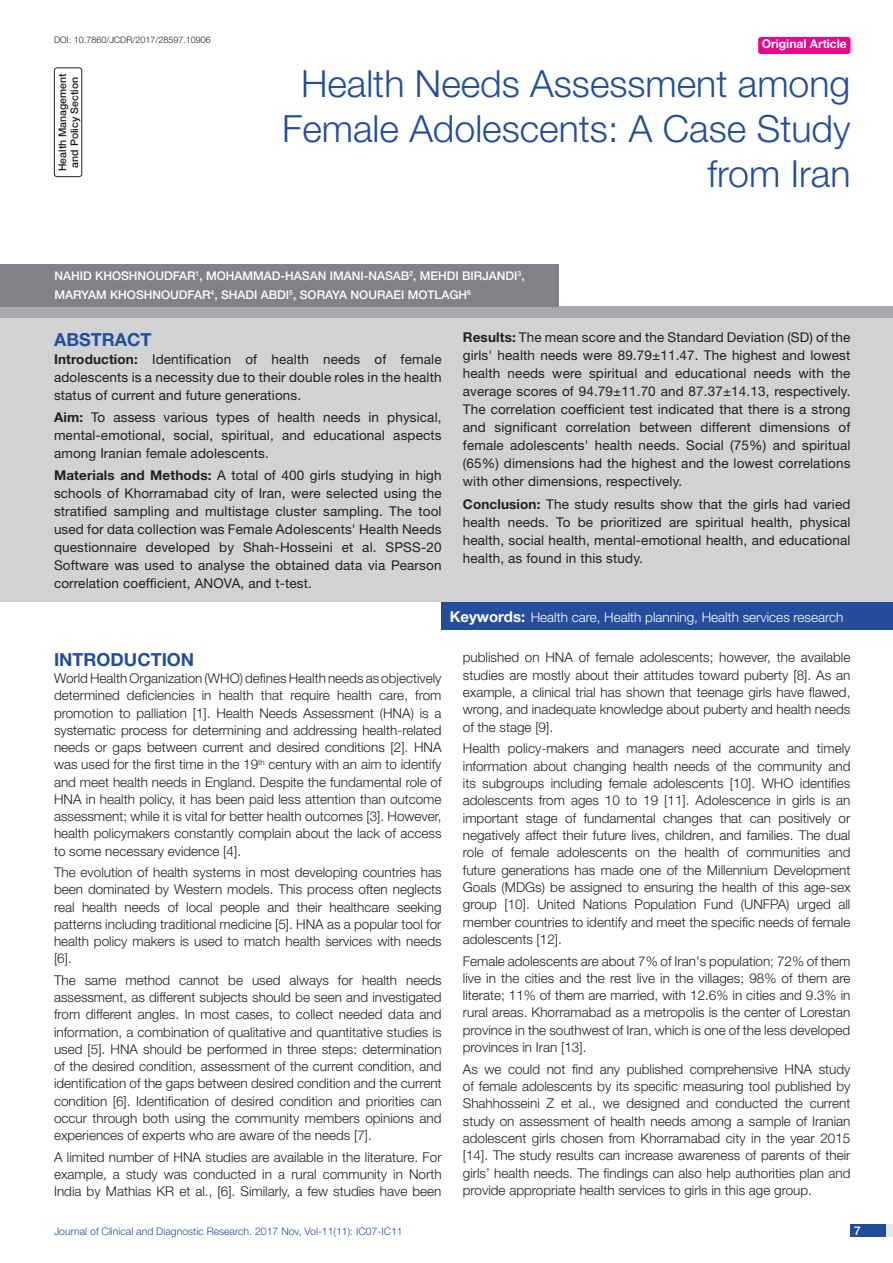
<style>
.page{position:relative;width:893px;height:1263px;background:#fff}
.page>*{position:absolute;margin:0;border:0;box-sizing:border-box;transform-origin:0 0}
.t1{font:300 37.5px/45px "Helvetica Neue";color:#244e9b;text-align:right}
.Heading{font:700 18px "Helvetica Neue";color:#244e9b}
.Abstract_head{font:700 18px "Helvetica Neue";color:#244e9b}
.Body_text{font:300 13.5px/17.2px "Helvetica Neue";color:#231f20;text-align:justify}
.Abstract_Text{font:13.5px/18px "Helvetica Neue";letter-spacing:.01em;color:#231f20;text-align:justify}
.Key_words{font:300 13.5px "Helvetica Neue";color:#fff}
.Author{font:500 12px "Helvetica Neue";color:#fff}
.t2{font:700 12px "Helvetica Neue";color:#fff}
.t3{font:300 10.5px "Helvetica Neue";color:#244e9b}
.section{font:500 10.5px/12px "Helvetica Neue";color:#231f20;text-align:center}
.DOI{font:300 9px "Helvetica Neue";color:#231f20}
.s1{font-weight:700}
.s2{font-weight:700;font-size:15px}
</style>
<div class="page">
<div style="left:850px;top:1224px;width:43px;height:13px;background:#e6e7e9"></div>
<div style="left:850px;top:1224px;width:35px;height:13px;background:#214c99"></div>
<div style="left:758px;top:37px;width:92px;height:17px;background:#ed028c;border-radius:3px"></div>
<div style="left:54px;top:68px;width:28px;height:109px;border:1px solid #231f20;border-radius:3px"></div>
<div style="left:0;top:306px;width:893px;height:12px;background:#a8a9ad"></div>
<div style="left:0;top:264px;width:558px;height:42px;background:#808285"></div>
<div style="left:0;top:318px;width:893px;height:284px;background:#d1d2d4"></div>
<div style="left:442px;top:602px;width:451px;height:28px;background:#244e9b"></div>
<p class="DOI" style="left:54px;top:35px;width:158px">DOI: 10.7860/JCDR/2017/28597.10906</p>
<p class="t2" style="left:762px;top:37px;width:87px">Original Article</p>
<p class="section" style="left:56px;top:171px;width:99px;rotate:-90deg">HEALTH MANAGEMENT<br>AND POLICY SECTION</p>
<p class="t1" style="left:282px;top:60px;width:570px">Health Needs Assessment among<br>Female Adolescents: A Case Study from Iran</p>
<p class="Author" style="left:54px;top:269px;width:76px">NAHID KHOSHN</p>
<p class="Author" style="left:146px;top:269px;width:380px">OUDFAR<sup>1</sup>, MOHAMMAD-HASAN IMANI-NASAB<sup>2</sup>, MEHDI BIRJANDI<sup>3</sup>,</p>
<p class="Author" style="left:54px;top:287px;width:91px">MARYAM KHOSHN</p>
<p class="Author" style="left:161px;top:287px;width:311px">OUDFAR<sup>4</sup>, SHADI ABDI<sup>5</sup>, SORAYA NOURAEI MOTLAGH <sup>6</sup></p>
<p class="Abstract_head" style="left:54px;top:328px;width:98px">ABSTRACT</p>
<p class="Abstract_Text" style="left:54px;top:350px;width:389px"><span class="s1">Introduction:</span> Identification of health needs of female adolescents is a necessity due to their double roles in the health status of current and future generations.</p>
<p class="Abstract_Text" style="left:54px;top:408px;width:389px"><span class="s1">Aim:</span> To assess various types of health needs in physical, mental-emotional, social, spiritual, and educational aspects among Iranian female adolescents.</p>
<p class="Abstract_Text" style="left:54px;top:466px;width:389px"><span class="s1">Materials and Methods:</span> A total of 400 girls studying in high schools of Khorramabad city of Iran, were selected using the stratified sampling and multistage cluster sampling. The tool used for data collection was Female Adolescents' Health Needs questionnaire developed by Shah-Hosseini et al. SPSS-20<br>Software was used to analyse the obtained data via Pearson correlation coefficient, ANOVA, and t-test.</p>
<p class="Abstract_Text" style="left:463px;top:328px;width:389px"><span class="s1">Results:</span> The mean score and the Standard Deviation (SD) of the girls' health needs were 89.79±11.47. The highest and lowest health needs were spiritual and educational needs with the average scores of 94.79±11.70 and 87.37±14.13, respectively.<br>The correlation coefficient test indicated that there is a strong and significant correlation between different dimensions of female adolescents' health needs. Social (75%) and spiritual (65%) dimensions had the highest and the lowest correlations with other dimensions, respectively.</p>
<p class="Abstract_Text" style="left:463px;top:495px;width:389px"><span class="s1">Conclusion:</span> The study results show that the girls had varied health needs. To be prioritized are spiritual health, physical health, social health, mental-emotional health, and educational health, as found in this study.</p>
<p class="Key_words" style="left:450px;top:609px;width:395px"><span class="s2">Keywords:</span> Health care, Health planning, Health services research</p>
<p class="Heading" style="left:54px;top:648px;width:142px">Introduction</p>
<p class="Body_text" style="left:54px;top:669px;width:389px">World Health Organization (WHO) defines Health needs as objectively determined deficiencies in health that require health care, from promotion to palliation [1]. Health Needs Assessment (HNA) is a systematic process for determining and addressing health-related needs or gaps between current and desired conditions [2]. HNA was used for the first time in the 19<sup>th</sup> century with an aim to identify and meet health needs in England. Despite the fundamental role of HNA in health policy, it has been paid less attention than outcome assessment; while it is vital for better health outcomes [3]. However, health policymakers constantly complain about the lack of access to some necessary evidence [4].</p>
<p class="Body_text" style="left:54px;top:863px;width:389px">The evolution of health systems in most developing countries has been dominated by Western models. This process often neglects real health needs of local people and their healthcare seeking patterns including traditional medicine [5]. HNA as a popular tool for health policy makers is used to match health services with needs [6].</p>
<p class="Body_text" style="left:54px;top:971px;width:389px">The same method cannot be used always for health needs assessment, as different subjects should be seen and investigated from different angles. In most cases, to collect needed data and information, a combination of qualitative and quantitative studies is used [5]. HNA should be performed in three steps: determination of the desired condition, assessment of the current condition, and identification of the gaps between desired condition and the current condition [6]. Identification of desired condition and priorities can occur through both using the community members opinions and experiences of experts who are aware of the needs [7].</p>
<p class="Body_text" style="left:54px;top:1148px;width:389px">A limited number of HNA studies are available in the literature. For example, a study was conducted in a rural community in North India by Mathias KR et al., [6]. Similarly, a few studies have been</p>
<p class="Body_text" style="left:463px;top:649px;width:389px">published on HNA of female adolescents; however, the available studies are mostly about their attitudes toward puberty [8]. As an example, a clinical trial has shown that teenage girls have flawed, wrong, and inadequate knowledge about puberty and health needs of the stage [9].</p>
<p class="Body_text" style="left:463px;top:740px;width:389px">Health policy-makers and managers need accurate and timely information about changing health needs of the community and its subgroups including female adolescents [10]. WHO identifies adolescents from ages 10 to 19 [11]. Adolescence in girls is an important stage of fundamental changes that can positively or negatively affect their future lives, children, and families. The dual role of female adolescents on the health of communities and future generations has made one of the Millennium Development Goals (MDGs) be assigned to ensuring the health of this age-sex group [10]. United Nations Population Fund (UNFPA) urged all member countries to identify and meet the specific needs of female adolescents [12].</p>
<p class="Body_text" style="left:463px;top:952px;width:389px">Female adolescents are about 7% of Iran's population; 72% of them live in the cities and the rest live in the villages; 98% of them are literate; 11% of them are married, with 12.6% in cities and 9.3% in rural areas. Khorramabad as a metropolis is the center of Lorestan province in the southwest of Iran, which is one of the less developed provinces in Iran [13].</p>
<p class="Body_text" style="left:463px;top:1060px;width:389px">As we could not find any published comprehensive HNA study of female adolescents by its specific measuring tool published by Shahhosseini Z et al., we designed and conducted the current study on assessment of health needs among a sample of Iranian adolescent girls chosen from Khorramabad city in the year 2015 [14]. The study results can increase awareness of parents of their girls’ health needs. The findings can also help authorities plan and provide appropriate health services to girls in this age group.</p>
<p class="t3" style="left:54px;top:1225px;width:350px">Journal of Clinical and Diagnostic Research. 2017 Nov, Vol-11(11): IC07-IC11</p>
<p class="Author" style="left:854px;top:1223px;width:8px">7</p>
</div>
